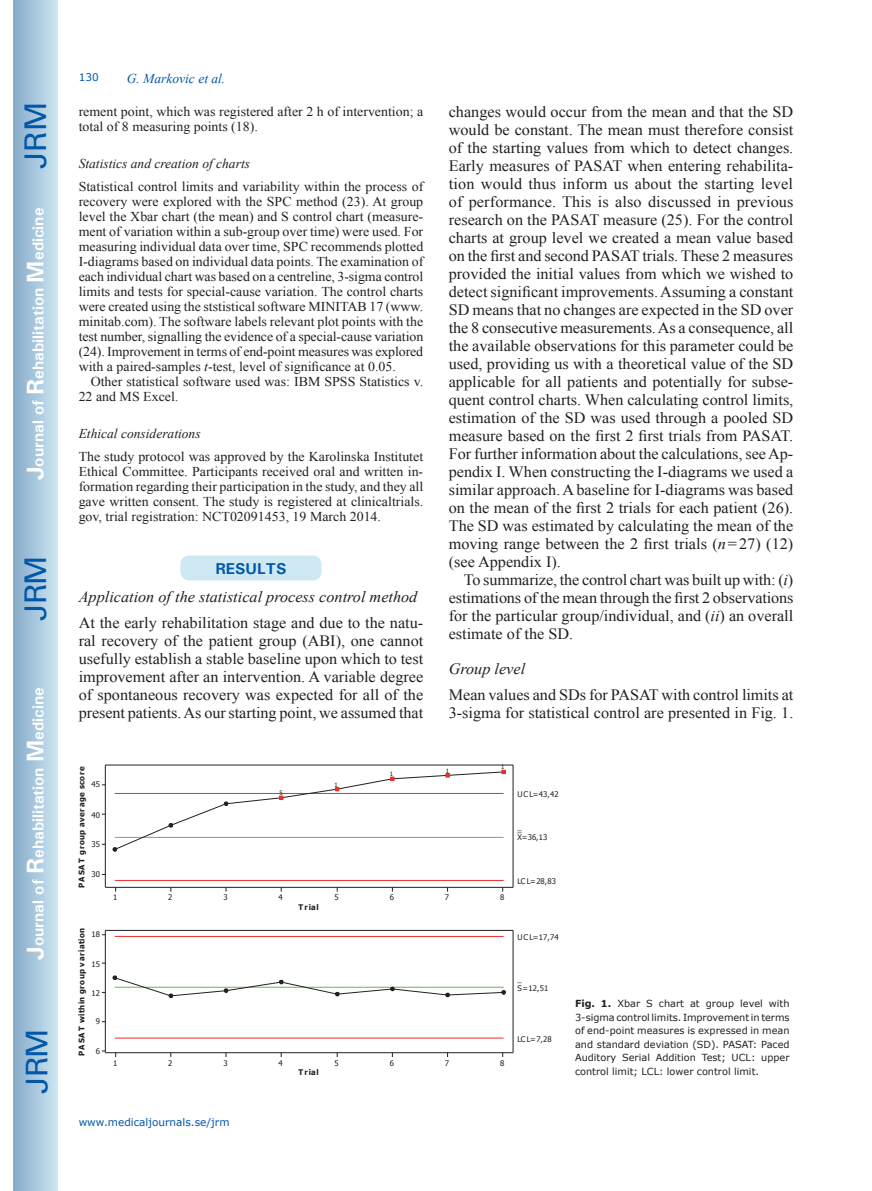
<style>
.page{position:relative;width:872px;height:1191px;background:#fff}
.page>*{position:absolute;margin:0;border:0;box-sizing:border-box;transform-origin:0 0}
.t1{font:30px "Univers";letter-spacing:-.03em;color:#0157a8}
.t2{font:15.75px/18px "Times New Roman";color:#231f20;text-align:justify}
.t3{font:700 15.75px "Univers";color:#fff}
.t4{font:italic 15.75px "Times New Roman";color:#231f20}
.t5{font:700 15.75px "Univers";color:#0157a8}
.t6{font:13.5px/15px "Times New Roman";color:#231f20}
.t7{font:italic 13.5px "Times New Roman";color:#231f20}
.t8{font:italic 13.5px "Times New Roman";color:#0157a8}
.t9{font:10.5px "Verdana";color:#0157a8}
.t10{font:9.75px/13.5px "Verdana";color:#231f20;text-align:justify}
.t11{font:7.8px/9px "Tahoma";letter-spacing:.005em;color:#231f20}
.t12{font:700 7.8px "Tahoma";letter-spacing:.05em;color:#231f20}
.t13{font:700 7.8px "Tahoma";letter-spacing:.03em;color:#231f20}
.t14{font:6px "Tahoma";color:#231f20}
.s1{font-size:24px}
.s2{font-style:italic}
.s3{font-weight:700}
</style>
<div class="page">
<div style="left:14px;top:0;width:43px;height:1191px;background:linear-gradient(to right,#88acca,#cbe5f2)"></div>
<div style="left:180px;top:555px;width:142px;height:26px;background:#cee8f4;border-radius:10px"></div>
<div style="left:179px;top:554px;width:144px;height:28px;border:2px solid #fff;border-radius:10px"></div>
<svg style="left:101px;top:765px;width:413px;height:292px"></svg>
<div style="left:105px;top:765px;width:408px;height:122px;background:#fff"></div>
<div style="left:105px;top:764px;width:408px;height:123px;border:1px solid #fff"></div>
<hr style="left:105px;top:764px;width:408px;height:1px;background:#231f20">
<hr style="left:105px;top:887px;width:408px;height:1px;background:#231f20">
<hr style="left:512px;top:765px;width:1px;height:122px;background:#231f20">
<hr style="left:105px;top:765px;width:1px;height:122px;background:#231f20">
<hr style="left:115px;top:880px;width:388px;height:1px;background:#ee2f2d">
<svg style="left:112px;top:769px;width:394px;height:83px"></svg>
<div style="left:105px;top:930px;width:408px;height:122px;background:#fff"></div>
<hr style="left:105px;top:930px;width:408px;height:1px;background:#231f20">
<hr style="left:105px;top:1052px;width:408px;height:1px;background:#231f20">
<hr style="left:512px;top:930px;width:1px;height:122px;background:#231f20">
<hr style="left:105px;top:930px;width:1px;height:122px;background:#231f20">
<hr style="left:115px;top:1037px;width:388px;height:1px;background:#ee2f2d">
<hr style="left:115px;top:936px;width:388px;height:1px;background:#ee2f2d">
<svg style="left:112px;top:975px;width:394px;height:23px"></svg>
<h1 class="t1" style="left:18px;top:169px;width:68px;rotate:-90deg">JRM</h1>
<p class="t3" style="left:28px;top:480px;width:274px;rotate:-90deg"><span class="s1">J</span>ournal of <span class="s1">R</span>ehabilitation <span class="s1">M</span>edicine</p>
<h1 class="t1" style="left:18px;top:620px;width:67px;rotate:-90deg">JRM</h1>
<p class="t3" style="left:28px;top:959px;width:274px;rotate:-90deg"><span class="s1">J</span>ournal of <span class="s1">R</span>ehabilitation <span class="s1">M</span>edicine</p>
<h1 class="t1" style="left:19px;top:1093px;width:67px;rotate:-90deg">JRM</h1>
<p class="t9" style="left:79px;top:70px;width:22px">130</p>
<p class="t8" style="left:127px;top:69px;width:100px">G. Markovic et al.</p>
<p class="t6" style="left:79px;top:103px;width:346px">rement point, which was registered after 2 h of intervention; a total of 8 measuring points (18).</p>
<p class="t7" style="left:79px;top:154px;width:173px">Statistics and creation of charts</p>
<p class="t6" style="left:79px;top:178px;width:346px;text-align:justify">Statistical control limits and variability within the process of recovery were explored with the SPC method (23). At group level the Xbar chart (the mean) and S control chart (measure&shy;ment of variation within a sub-group over time) were used. For measuring individual data over time, SPC recommends plotted I-diagrams based on individual data points. The examination of each individual chart was based on a centreline, 3-sigma control limits and tests for special-cause variation. The control charts were created using the ststistical software MINITAB 17 (www. minitab.com). The software labels relevant plot points with the test number, signalling the evidence of a special-cause variation (24). Improvement in terms of end-point measures was explored with a paired-samples <span class="s2">t</span>-test, level of significance at 0.05.</p>
<p class="t6" style="left:79px;top:373px;width:346px;text-indent:12px">Other statistical software used was: IBM SPSS Statistics v.<br>22 and MS Excel.</p>
<p class="t7" style="left:79px;top:424px;width:123px">Ethical considerations</p>
<p class="t6" style="left:79px;top:448px;width:346px;text-align:justify">The study protocol was approved by the Karolinska Institutet Ethical Committee. Participants received oral and written in&shy;formation regarding their participation in the study, and they all gave written consent. The study is registered at clinicaltrials. gov, trial registration: NCT02091453, 19 March 2014.</p>
<p class="t5" style="left:215px;top:559px;width:73px">RESULTS</p>
<p class="t4" style="left:79px;top:586px;width:340px">Application of the statistical process control method</p>
<p class="t2" style="left:79px;top:613px;width:346px">At the early rehabilitation stage and due to the natu&shy;ral recovery of the patient group (ABI), one cannot usefully establish a stable baseline upon which to test improvement after an intervention. A variable degree of spontaneous recovery was expected for all of the present patients. As our starting point, we assumed that</p>
<p class="t12" style="left:76px;top:888px;width:123px;rotate:-90deg">PA SA T group average score</p>
<p class="t11" style="left:92px;top:779px;width:10px">45</p>
<p class="t11" style="left:92px;top:810px;width:10px">40</p>
<p class="t11" style="left:92px;top:839px;width:10px">35</p>
<p class="t11" style="left:92px;top:869px;width:10px">30</p>
<p class="t14" style="left:279px;top:789px;width:5px">5</p>
<p class="t14" style="left:334px;top:780px;width:5px">1</p>
<p class="t14" style="left:390px;top:770px;width:5px">1</p>
<p class="t2" style="left:449px;top:103px;width:346px">changes would occur from the mean and that the SD would be constant. The mean must therefore consist of the starting values from which to detect changes.<br>Early measures of PASAT when entering rehabilita&shy;tion would thus inform us about the starting level of performance. This is also discussed in previous research on the PASAT measure (25). For the control charts at group level we created a mean value based on the first and second PASAT trials. These 2 measures provided the initial values from which we wished to detect significant improvements. Assuming a constant SD means that no changes are expected in the SD over the 8 consecutive measurements. As a consequence, all the available observations for this parameter could be used, providing us with a theoretical value of the SD applicable for all patients and potentially for subse&shy;quent control charts. When calculating control limits, estimation of the SD was used through a pooled SD measure based on the first 2 first trials from PASAT.<br>For further information about the calculations, see Ap&shy;pendix I. When constructing the I-diagrams we used a similar approach. A baseline for I-diagrams was based on the mean of the first 2 trials for each patient (26).<br>The SD was estimated by calculating the mean of the moving range between the 2 first trials (<span class="s2">n</span>=27) (12) (see Appendix I).</p>
<p class="t2" style="left:449px;top:571px;width:346px;text-indent:15px">To summarize, the control chart was built up with: (<span class="s2">i</span>) estimations of the mean through the first 2 observations for the particular group/individual, and (<span class="s2">ii</span>) an overall estimate of the SD.</p>
<p class="t4" style="left:449px;top:658px;width:78px">Group level</p>
<p class="t2" style="left:449px;top:685px;width:346px">Mean values and SDs for PASAT with control limits at<br>3-sigma for statistical control are presented in Fig. 1.</p>
<p class="t14" style="left:446px;top:766px;width:5px">1</p>
<p class="t14" style="left:501px;top:763px;width:5px">1</p>
<p class="t11" style="left:517px;top:789px;width:43px">UC L=43,42</p>
<p class="t11" style="left:517px;top:823px;width:32px">__<br>X=36,13</p>
<p class="t11" style="left:517px;top:876px;width:40px">LC L=28,83</p>
<p class="t11" style="left:113px;top:892px;width:6px">1</p>
<p class="t11" style="left:168px;top:892px;width:6px">2</p>
<p class="t11" style="left:223px;top:892px;width:6px">3</p>
<p class="t11" style="left:278px;top:892px;width:6px">4</p>
<p class="t11" style="left:334px;top:892px;width:6px">5</p>
<p class="t11" style="left:390px;top:892px;width:6px">6</p>
<p class="t11" style="left:445px;top:892px;width:6px">7</p>
<p class="t11" style="left:500px;top:892px;width:6px">8</p>
<p class="t13" style="left:76px;top:1056px;width:130px;rotate:-90deg">PA SA T within group variation</p>
<p class="t11" style="left:92px;top:929px;width:10px">18</p>
<p class="t11" style="left:92px;top:959px;width:10px">15</p>
<p class="t11" style="left:92px;top:988px;width:10px">12</p>
<p class="t11" style="left:96px;top:1016px;width:6px">9</p>
<p class="t11" style="left:96px;top:1045px;width:6px">6</p>
<p class="t12" style="left:298px;top:901px;width:22px">Trial</p>
<p class="t11" style="left:517px;top:932px;width:43px">UC L=17,74</p>
<p class="t11" style="left:517px;top:974px;width:32px;line-height:8.6px">_<br>S=12,51</p>
<p class="t11" style="left:113px;top:1058px;width:6px">1</p>
<p class="t11" style="left:168px;top:1058px;width:6px">2</p>
<p class="t11" style="left:223px;top:1058px;width:6px">3</p>
<p class="t11" style="left:278px;top:1058px;width:6px">4</p>
<p class="t11" style="left:334px;top:1058px;width:6px">5</p>
<p class="t11" style="left:390px;top:1058px;width:6px">6</p>
<p class="t11" style="left:445px;top:1058px;width:6px">7</p>
<p class="t11" style="left:500px;top:1058px;width:6px">8</p>
<p class="t12" style="left:298px;top:1066px;width:22px">Trial</p>
<p class="t11" style="left:517px;top:1033px;width:36px">LC L=7,28</p>
<p class="t9" style="left:79px;top:1114px;width:152px">www.medicaljournals.se/jrm</p>
<p class="t10" style="left:575px;top:996px;width:216px"><span class="s3">Fig. 1.</span> Xbar S chart at group level with 3-sigma control limits. Improvement in terms of end-point measures is expressed in mean and standard deviation (SD). PASAT: Paced Auditory Serial Addition Test; UCL: upper control limit; LCL: lower control limit.</p>
</div>
